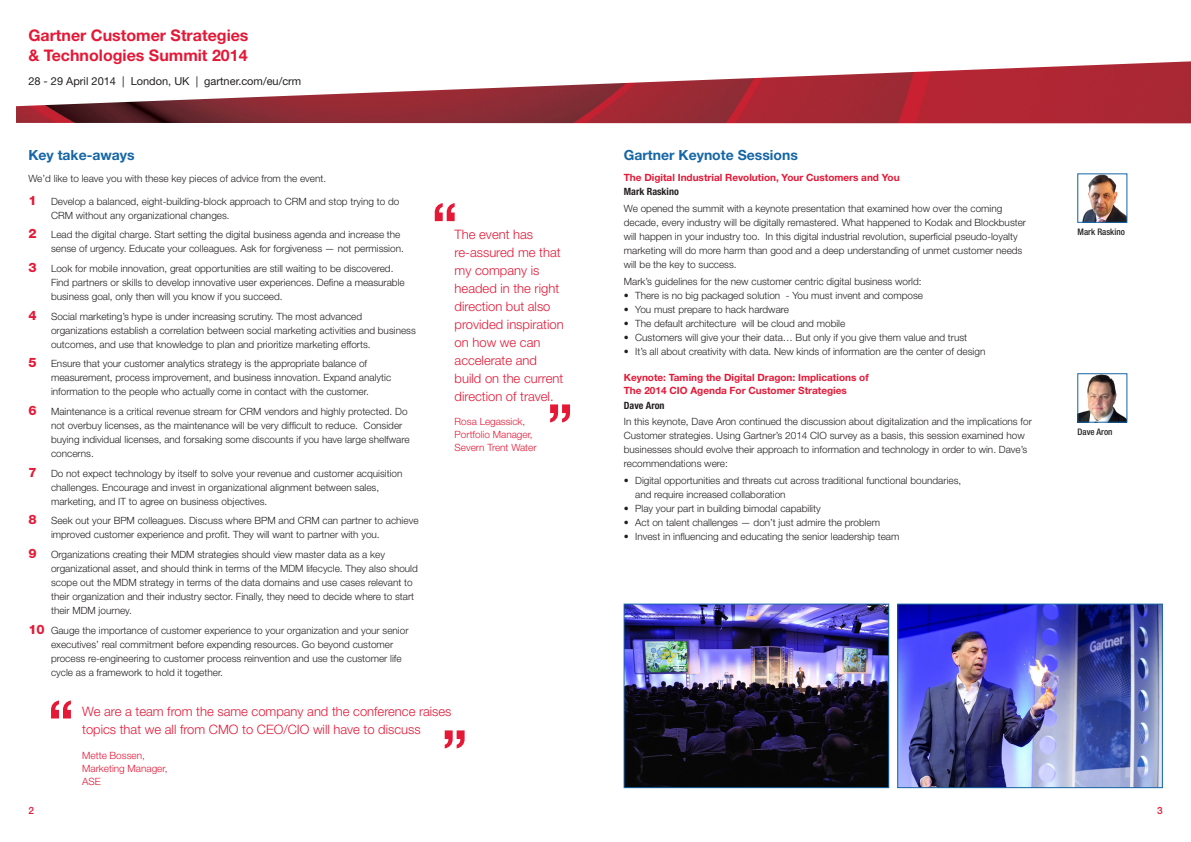
<style>
.page{position:relative;width:1191px;height:842px;background:#fff}
.page>*{position:absolute;margin:0;border:0;box-sizing:border-box;transform-origin:0 0}
.t1{font:700 16px/20px "Helvetica Neue LT";color:#e51836}
.Paragraph_Header{font:700 14px "Helvetica Neue LT";color:#1666a6}
.Quote_Text{font:300 13px/18px "Helvetica Neue LT";color:#e51836}
.t2{font:11px "Helvetica Neue LT";color:#231f20}
.Paragraph_Text{font:300 10px/14px "Helvetica Neue LT";color:#231f20}
.Paragraph_Header-2{font:700 10px/13px "Helvetica Neue LT";color:#e51836}
.Quote_Text-2{font:300 10px/13px "Helvetica Neue LT";color:#e51836}
.Paragraph_Header-3{font:300 10px "Helvetica Neue LT";color:#231f20}
.Paragraph_Header-4{font:700 condensed 10px "Helvetica Neue LT";color:#231f20}
.Page_Numbering{font:500 10px "Helvetica Neue LT";color:#e51836}
.Paragraph_Text-2{font:500 condensed 9px "Helvetica Neue LT";color:#231f20}
.s1{font-weight:800;font-size:13px;color:#e51836}
</style>
<div class="page">
<img style="left:16px;top:61px;width:1175px;height:62px">
<svg style="left:550px;top:404px;width:20px;height:18px"></svg>
<svg style="left:434px;top:203px;width:20px;height:18px"></svg>
<svg style="left:445px;top:730px;width:20px;height:18px"></svg>
<svg style="left:51px;top:700px;width:20px;height:18px"></svg>
<img style="left:1082px;top:176px;width:43px;height:45px">
<div style="left:1077px;top:174px;width:50px;height:49px;border:1px solid #1666a6"></div>
<img style="left:1079px;top:375px;width:46px;height:45px">
<div style="left:1077px;top:373px;width:50px;height:49px;border:1px solid #1666a6"></div>
<img style="left:626px;top:606px;width:261px;height:180px">
<div style="left:624px;top:604px;width:265px;height:184px;border:1px solid #1666a6"></div>
<img style="left:899px;top:606px;width:261px;height:180px">
<div style="left:897px;top:604px;width:265px;height:184px;border:1px solid #1666a6"></div>
<p class="t1" style="left:28px;top:25px;width:222px">Gartner Customer Strategies &amp; Technologies Summit 2014</p>
<p class="t2" style="left:28px;top:75px;width:274px">28 - 29 April 2014 | London, UK | gartner.com/eu/crm</p>
<p class="Paragraph_Header" style="left:28px;top:146px;width:108px">Key take-aways</p>
<p class="Paragraph_Header-3" style="left:28px;top:172px;width:299px">We’d like to leave you with these key pieces of advice from the event.</p>
<p class="Paragraph_Text" style="left:51px;top:194px;width:350px;text-indent:-23px"><span class="s1">1</span> Develop a balanced, eight-building-block approach to CRM and stop trying to do<br>CRM without any organizational changes.</p>
<p class="Paragraph_Text" style="left:51px;top:227px;width:354px;text-indent:-23px"><span class="s1">2</span> Lead the digital charge. Start setting the digital business agenda and increase the sense of urgency. Educate your colleagues. Ask for forgiveness — not permission.</p>
<p class="Paragraph_Text" style="left:51px;top:261px;width:355px;text-indent:-23px"><span class="s1">3</span> Look for mobile innovation, great opportunities are still waiting to be discovered.<br>Find partners or skills to develop innovative user experiences. Define a measurable business goal, only then will you know if you succeed.</p>
<p class="Paragraph_Text" style="left:51px;top:309px;width:366px;text-indent:-23px"><span class="s1">4</span> Social marketing’s hype is under increasing scrutiny. The most advanced organizations establish a correlation between social marketing activities and business outcomes, and use that knowledge to plan and prioritize marketing efforts.</p>
<p class="Paragraph_Text" style="left:51px;top:356px;width:342px;text-indent:-23px"><span class="s1">5</span> Ensure that your customer analytics strategy is the appropriate balance of measurement, process improvement, and business innovation. Expand analytic information to the people who actually come in contact with the customer.</p>
<p class="Paragraph_Text" style="left:51px;top:404px;width:360px;text-indent:-23px"><span class="s1">6</span> Maintenance is a critical revenue stream for CRM vendors and highly protected. Do not overbuy licenses, as the maintenance will be very difficult to reduce. Consider buying individual licenses, and forsaking some discounts if you have large shelfware concerns.</p>
<p class="Paragraph_Text" style="left:51px;top:466px;width:353px;text-indent:-23px"><span class="s1">7</span> Do not expect technology by itself to solve your revenue and customer acquisition challenges. Encourage and invest in organizational alignment between sales, marketing, and IT to agree on business objectives.</p>
<p class="Paragraph_Text" style="left:51px;top:513px;width:369px;text-indent:-23px"><span class="s1">8</span> Seek out your BPM colleagues. Discuss where BPM and CRM can partner to achieve improved customer experience and profit. They will want to partner with you.</p>
<p class="Paragraph_Text" style="left:51px;top:547px;width:368px;text-indent:-23px"><span class="s1">9</span> Organizations creating their MDM strategies should view master data as a key organizational asset, and should think in terms of the MDM lifecycle. They also should scope out the MDM strategy in terms of the data domains and use cases relevant to their organization and their industry sector. Finally, they need to decide where to start their MDM journey.</p>
<p class="Paragraph_Text" style="left:51px;top:623px;width:359px;text-indent:-23px"><span class="s1">10</span> Gauge the importance of customer experience to your organization and your senior executives’ real commitment before expending resources. Go beyond customer process re-engineering to customer process reinvention and use the customer life cycle as a framework to hold it together.</p>
<p class="Quote_Text" style="left:454px;top:225px;width:111px">The event has re-assured me that my company is headed in the right direction but also provided inspiration on how we can accelerate and build on the current direction of travel.</p>
<p class="Quote_Text-2" style="left:454px;top:415px;width:83px">Rosa Legassick,<br>Portfolio Manager,<br>Severn Trent Water</p>
<p class="Quote_Text" style="left:82px;top:702px;width:371px">We are a team from the same company and the conference raises topics that we all from CMO to CEO/CIO will have to discuss</p>
<p class="Quote_Text-2" style="left:82px;top:748px;width:87px">Mette Bossen,<br>Marketing Manager,<br>ASE</p>
<p class="Paragraph_Header" style="left:624px;top:146px;width:175px">Gartner Keynote Sessions</p>
<p class="Paragraph_Header-2" style="left:624px;top:171px;width:277px">The Digital Industrial Revolution, Your Customers and You</p>
<p class="Paragraph_Header-4" style="left:624px;top:186px;width:56px">Mark Raskino</p>
<p class="Paragraph_Text" style="left:624px;top:202px;width:404px">We opened the summit with a keynote presentation that examined how over the coming decade, every industry will be digitally remastered. What happened to Kodak and Blockbuster will happen in your industry too. In this digital industrial revolution, superficial pseudo-loyalty marketing will do more harm than good and a deep understanding of unmet customer needs will be the key to success.</p>
<p class="Paragraph_Text" style="left:624px;top:274px;width:299px">Mark’s guidelines for the new customer centric digital business world:</p>
<p class="Paragraph_Text" style="left:624px;top:288px;width:301px">• There is no big packaged solution - You must invent and compose</p>
<p class="Paragraph_Text" style="left:624px;top:302px;width:167px">• You must prepare to hack hardware</p>
<p class="Paragraph_Text" style="left:624px;top:316px;width:223px">• The default architecture will be cloud and mobile</p>
<p class="Paragraph_Text" style="left:624px;top:330px;width:345px">• Customers will give your their data… But only if you give them value and trust</p>
<p class="Paragraph_Text" style="left:624px;top:344px;width:363px">• It’s all about creativity with data. New kinds of information are the center of design</p>
<p class="Paragraph_Header-2" style="left:624px;top:371px;width:246px">Keynote: Taming the Digital Dragon: Implications of<br>The 2014 CIO Agenda For Customer Strategies</p>
<p class="Paragraph_Header-4" style="left:624px;top:399px;width:42px">Dave Aron</p>
<p class="Paragraph_Text" style="left:624px;top:415px;width:409px">In this keynote, Dave Aron continued the discussion about digitalization and the implications for Customer strategies. Using Gartner’s 2014 CIO survey as a basis, this session examined how businesses should evolve their approach to information and technology in order to win. Dave’s recommendations were:</p>
<p class="Paragraph_Text" style="left:635px;top:473px;width:327px;text-indent:-11px">• Digital opportunities and threats cut across traditional functional boundaries, and require increased collaboration</p>
<p class="Paragraph_Text" style="left:624px;top:501px;width:198px">• Play your part in building bimodal capability</p>
<p class="Paragraph_Text" style="left:624px;top:515px;width:258px">• Act on talent challenges — don’t just admire the problem</p>
<p class="Paragraph_Text" style="left:624px;top:529px;width:277px">• Invest in influencing and educating the senior leadership team</p>
<p class="Paragraph_Text-2" style="left:1077px;top:227px;width:49px">Mark Raskino</p>
<p class="Paragraph_Text-2" style="left:1077px;top:427px;width:36px">Dave Aron</p>
<p class="Page_Numbering" style="left:28px;top:804px;width:7px">2</p>
<p class="Page_Numbering" style="left:1157px;top:804px;width:7px">3</p>
</div>
